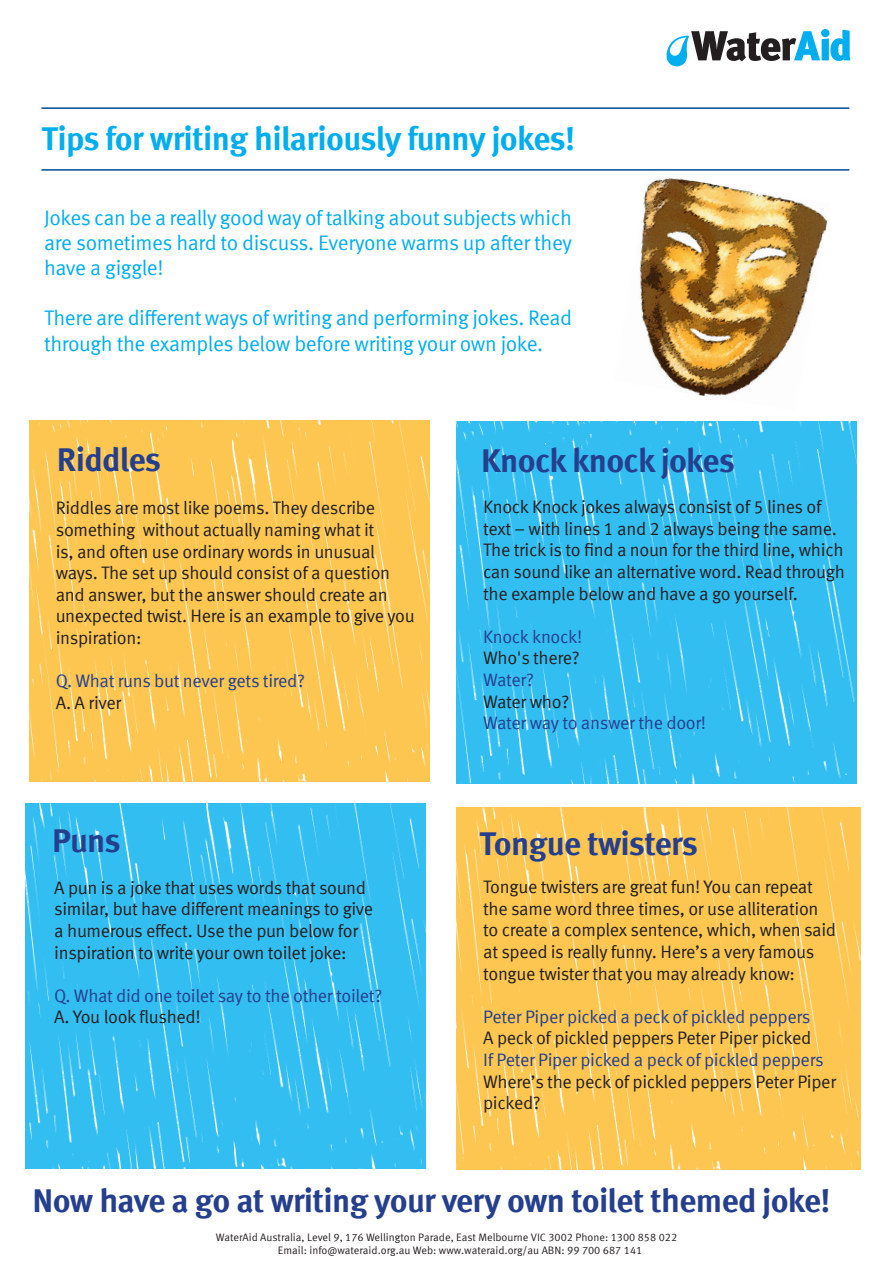
<style>
.page{position:relative;width:893px;height:1263px;background:#fff}
.page>*{position:absolute;margin:0;border:0;box-sizing:border-box;transform-origin:0 0}
.t1{font:700 33px "Meta Offc";letter-spacing:-.02em;color:#253f8e}
.t2{font:700 33px "Meta Offc";letter-spacing:-.02em;color:#00aeef}
.t3{font:21px/25.2px "Meta Offc Norm";letter-spacing:-.02em;color:#00aeef;text-align:justify}
.t4{font:18px/21.6px "Meta Offc Norm";letter-spacing:-.02em;color:#231f20}
.t5{font:18px "Meta Offc Norm";letter-spacing:-.02em;color:#253f8e}
.t6{font:10.8px "Meta Offc Norm";color:#231f20}
</style>
<div class="page">
<img style="left:29px;top:420px;width:400px;height:361px">
<hr style="left:41px;top:107px;width:808px;height:2px;background:#014d95">
<hr style="left:41px;top:169px;width:808px;height:2px;background:#014d95">
<img style="left:26px;top:804px;width:400px;height:364px">
<img style="left:456px;top:808px;width:404px;height:361px">
<img style="left:456px;top:422px;width:400px;height:361px">
<svg style="left:666px;top:29px;width:184px;height:37px"></svg>
<img style="left:639px;top:178px;width:189px;height:218px">
<p class="t2" style="left:41px;top:118px;width:535px">Tips for writing hilariously funny jokes!</p>
<p class="t3" style="left:44px;top:205px;width:530px">Jokes can be a really good way of talking about subjects which are sometimes hard to discuss. Everyone warms up after they have a giggle!</p>
<p class="t3" style="left:44px;top:306px;width:529px">There are different ways of writing and performing jokes. Read through the examples below before writing your own joke.</p>
<p class="t1" style="left:57px;top:439px;width:106px">Riddles</p>
<p class="t4" style="left:56px;top:498px;width:360px">Riddles are most like poems. They describe something without actually naming what it<br>is, and often use ordinary words in unusual ways. The set up should consist of a question and answer, but the answer should create an unexpected twist. Here is an example to give you inspiration:</p>
<p class="t5" style="left:56px;top:670px;width:251px">Q. What runs but never gets tired?</p>
<p class="t4" style="left:56px;top:692px;width:67px">A. A river</p>
<p class="t1" style="left:52px;top:821px;width:70px">Puns</p>
<p class="t4" style="left:54px;top:877px;width:321px">A pun is a joke that uses words that sound similar, but have different meanings to give a humerous effect. Use the pun below for inspiration to write your own toilet joke:</p>
<p class="t5" style="left:54px;top:985px;width:329px">Q. What did one toilet say to the other toilet?</p>
<p class="t4" style="left:54px;top:1007px;width:148px">A. You look flushed!</p>
<p class="t1" style="left:481px;top:441px;width:255px">Knock knock jokes</p>
<p class="t4" style="left:483px;top:496px;width:363px">Knock Knock jokes always consist of 5 lines of text – with lines 1 and 2 always being the same.<br>The trick is to find a noun for the third line, which can sound like an alternative word. Read through the example below and have a go yourself.</p>
<p class="t5" style="left:483px;top:626px;width:101px">Knock knock!</p>
<p class="t4" style="left:483px;top:648px;width:98px">Who's there?</p>
<p class="t5" style="left:483px;top:669px;width:52px">Water?</p>
<p class="t4" style="left:483px;top:691px;width:88px">Water who?</p>
<p class="t5" style="left:483px;top:712px;width:224px">Water way to answer the door!</p>
<p class="t1" style="left:479px;top:824px;width:220px">Tongue twisters</p>
<p class="t4" style="left:483px;top:876px;width:355px">Tongue twisters are great fun! You can repeat the same word three times, or use alliteration to create a complex sentence, which, when said at speed is really funny. Here’s a very famous tongue twister that you may already know:</p>
<p class="t5" style="left:483px;top:1006px;width:329px">Peter Piper picked a peck of pickled peppers</p>
<p class="t4" style="left:483px;top:1028px;width:330px">A peck of pickled peppers Peter Piper picked</p>
<p class="t5" style="left:483px;top:1049px;width:342px">If Peter Piper picked a peck of pickled peppers</p>
<p class="t4" style="left:483px;top:1071px;width:354px">Where’s the peck of pickled peppers Peter Piper picked?</p>
<p class="t1" style="left:33px;top:1181px;width:799px">Now have a go at writing your very own toilet themed joke!</p>
<p class="t6" style="left:216px;top:1231px;width:463px">WaterAid Australia, Level 9, 176 Wellington Parade, East Melbourne VIC 3002 Phone: 1300 858 022</p>
<p class="t6" style="left:278px;top:1244px;width:366px">Email: info@wateraid.org.au Web: www.wateraid.org/au ABN: 99 700 687 141</p>
</div>
